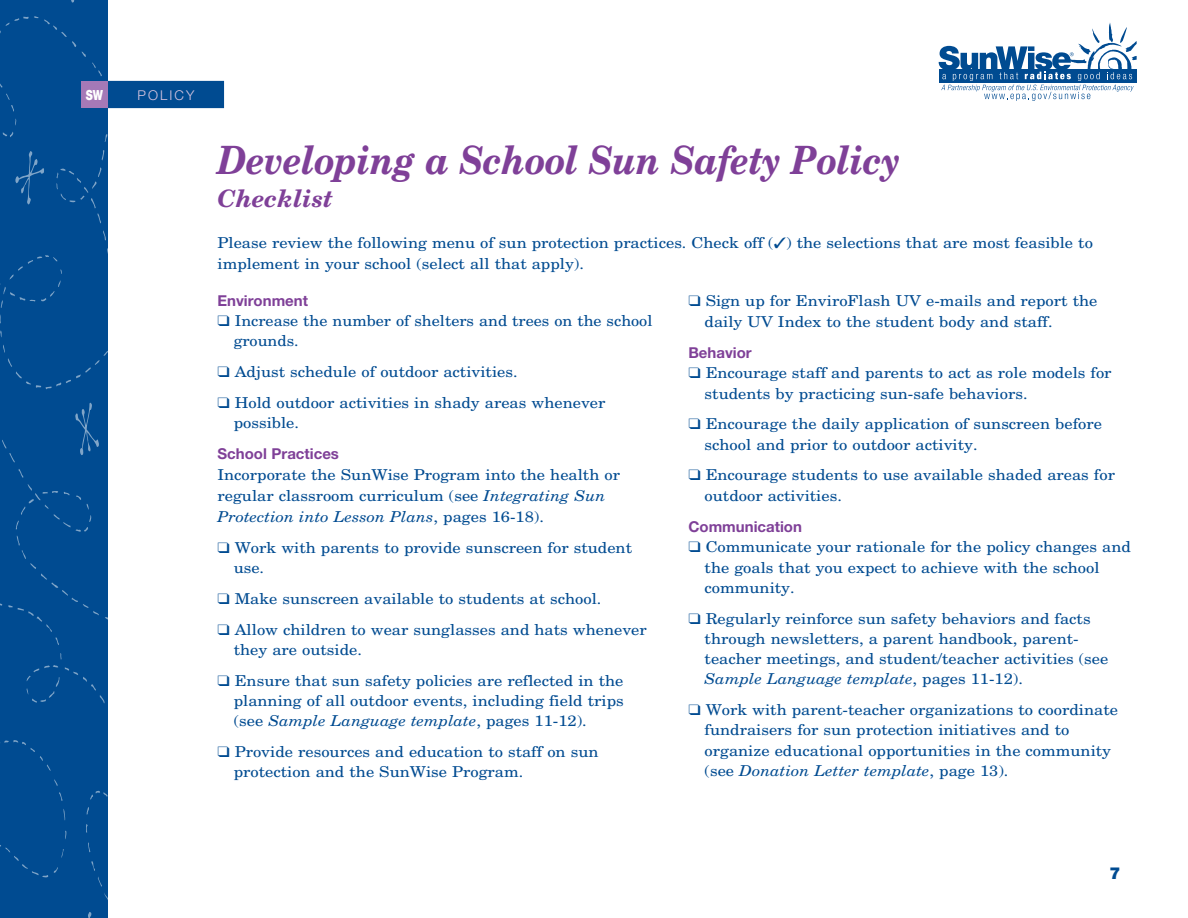
<style>
.page{position:relative;width:1188px;height:918px;background:#fff}
.page>*{position:absolute;margin:0;border:0;box-sizing:border-box;transform-origin:0 0}
.t1{font:italic 700 39px "New Century Schlbk";letter-spacing:-.01em;color:#7f4098;scale:.9 1}
.BodyTitle{font:italic 700 24px "New Century Schlbk";color:#7f4098}
.t2{font:900 16.5px "Helvetica Neue";color:#004b91}
.BodyCopy__10_14_110H{font:15px/20.2px "New Century Schlbk";color:#004b91;scale:1.1 1}
.BodyCopy__10_14_110H-2{font:15px/20.2px "New Century Schlbk";color:#004b91;scale:1.08 1}
.t3{font:700 15px "Helvetica Neue";color:#7f4098}
.t4{font:900 13.95px "Helvetica Neue";color:#fff;scale:.76 1}
.t5{font:300 13.5px "Helvetica Neue";letter-spacing:.15em;color:#d9c6e0}
.s1{font-style:italic}
</style>
<div class="page">
<div style="left:0;top:0;width:108px;height:918px;background:#004b91"></div>
<div style="left:108px;top:81px;width:116px;height:27px;background:#004b91"></div>
<div style="left:81px;top:81px;width:27px;height:27px;background:#a579b7"></div>
<svg style="left:939px;top:23px;width:198px;height:78px"></svg>
<p class="t4" style="left:86px;top:87px;width:24px">SW</p>
<p class="t5" style="left:138px;top:87px;width:58px">Policy</p>
<p class="t1" style="left:218px;top:135px;width:760px">Developing a School Sun Safety Policy</p>
<p class="BodyTitle" style="left:218px;top:184px;width:117px">Checklist</p>
<p class="BodyCopy__10_14_110H" style="left:218px;top:234px;width:797px;line-height:21px">Please review the following menu of sun protection practices. Check off (✓) the selections that are most feasible to implement in your school (select all that apply).</p>
<p class="t3" style="left:218px;top:291px;width:92px">Environment</p>
<p class="BodyCopy__10_14_110H-2" style="left:234px;top:312px;width:389px;text-indent:-16px">❑ Increase the number of shelters and trees on the school grounds.</p>
<p class="BodyCopy__10_14_110H" style="left:218px;top:363px;width:274px">❑ Adjust schedule of outdoor activities.</p>
<p class="BodyCopy__10_14_110H" style="left:234px;top:394px;width:339px;text-indent:-16px">❑ Hold outdoor activities in shady areas whenever possible.</p>
<p class="t3" style="left:218px;top:445px;width:123px">School Practices</p>
<p class="BodyCopy__10_14_110H" style="left:218px;top:466px;width:367px;line-height:21px">Incorporate the SunWise Program into the health or regular classroom curriculum (see <span class="s1">Integrating Sun<br>Protection into Lesson Plans</span>, pages 16-18).</p>
<p class="BodyCopy__10_14_110H" style="left:234px;top:539px;width:364px;text-indent:-16px">❑ Work with parents to provide sunscreen for student use.</p>
<p class="BodyCopy__10_14_110H" style="left:218px;top:590px;width:351px">❑ Make sunscreen available to students at school.</p>
<p class="BodyCopy__10_14_110H" style="left:234px;top:621px;width:377px;text-indent:-16px">❑ Allow children to wear sunglasses and hats whenever they are outside.</p>
<p class="BodyCopy__10_14_110H" style="left:234px;top:672px;width:356px;text-align:justify;text-indent:-16px">❑ Ensure that sun safety policies are reflected in the planning of all outdoor events, including field trips (see <span class="s1">Sample Language template</span>, pages 11-12).</p>
<p class="BodyCopy__10_14_110H" style="left:234px;top:743px;width:333px;text-indent:-16px">❑ Provide resources and education to staff on sun protection and the SunWise Program.</p>
<p class="BodyCopy__10_14_110H" style="left:705px;top:292px;width:359px;text-indent:-16px">❑ Sign up for EnviroFlash UV e-mails and report the daily UV Index to the student body and staff.</p>
<p class="t3" style="left:688px;top:343px;width:65px">Behavior</p>
<p class="BodyCopy__10_14_110H" style="left:705px;top:364px;width:372px;text-indent:-16px">❑ Encourage staff and parents to act as role models for students by practicing sun-safe behaviors.</p>
<p class="BodyCopy__10_14_110H" style="left:705px;top:415px;width:363px;text-indent:-16px">❑ Encourage the daily application of sunscreen before school and prior to outdoor activity.</p>
<p class="BodyCopy__10_14_110H" style="left:705px;top:466px;width:375px;text-indent:-16px">❑ Encourage students to use available shaded areas for outdoor activities.</p>
<p class="t3" style="left:688px;top:517px;width:115px">Communication</p>
<p class="BodyCopy__10_14_110H" style="left:705px;top:538px;width:389px;text-indent:-16px">❑ Communicate your rationale for the policy changes and the goals that you expect to achieve with the school community.</p>
<p class="BodyCopy__10_14_110H" style="left:705px;top:610px;width:369px;text-indent:-16px">❑ Regularly reinforce sun safety behaviors and facts through newsletters, a parent handbook, parent&shy;teacher meetings, and student/teacher activities (see <span class="s1">Sample Language template</span>, pages 11-12).</p>
<p class="BodyCopy__10_14_110H" style="left:705px;top:701px;width:377px;text-indent:-16px">❑ Work with parent-teacher organizations to coordinate fundraisers for sun protection initiatives and to organize educational opportunities in the community (see <span class="s1">Donation Letter template</span>, page 13).</p>
<p class="t2" style="left:1110px;top:864px;width:13px">7</p>
</div>
